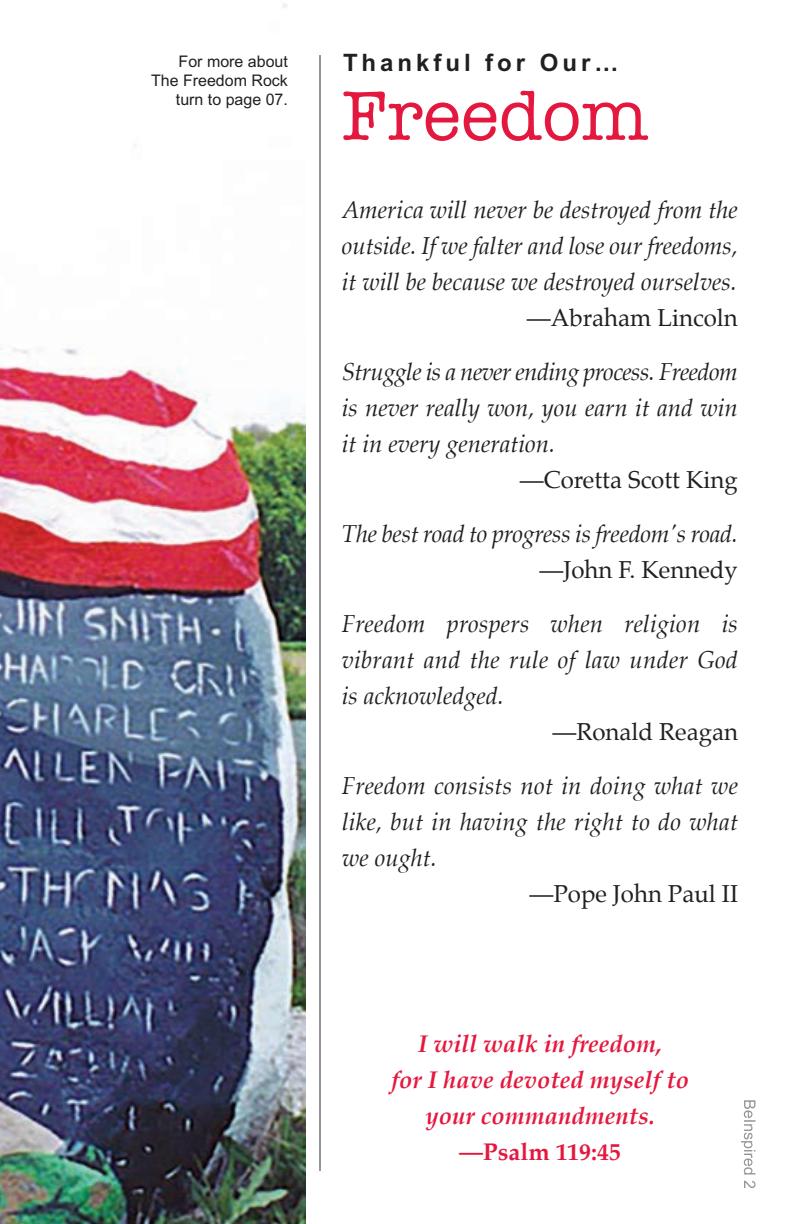
<style>
.page{position:relative;width:792px;height:1224px;background:#fff}
.page>*{position:absolute;margin:0;border:0;box-sizing:border-box;transform-origin:0 0}
.t1{font:72px "American Typewriter";color:#e4183e}
.t2{font:italic 24px/36px "Palatino";color:#231f20;text-align:right}
.t3{font:italic 700 24px/36px "Palatino";color:#e4183e;text-align:center}
.t4{font:24px "Palatino";color:#231f20}
.t5{font:italic 24px "Palatino";letter-spacing:-.025em;color:#231f20}
.t6{font:700 24px "Arial";letter-spacing:.165em;color:#231f20}
.t7{font:16px/19.2px "Arial";color:#231f20;text-align:right}
.s1{font-style:normal}
</style>
<div class="page">
<svg style="left:741px;top:1100px;width:14px;height:66px"></svg>
<svg style="left:744px;top:1181px;width:12px;height:7px"></svg>
<img style="left:0;top:4px;width:306px;height:1220px">
<hr style="left:319px;top:55px;width:2px;height:1116px;background:#939598">
<p class="t7" style="left:151px;top:52px;width:138px">For more about<br>The Freedom Rock turn to page 07.</p>
<p class="t6" style="left:343px;top:47px;width:277px">Thankful for Our…</p>
<p class="t1" style="left:342px;top:61px;width:308px">Freedom</p>
<p class="t2" style="left:342px;top:191px;width:398px">America will never be destroyed from the outside. If we falter and lose our freedoms, it will be because we destroyed ourselves. <span class="s1">—Abraham Lincoln</span></p>
<p class="t5" style="left:342px;top:351px;width:398px">Struggle is a never ending process. Freedom</p>
<p class="t2" style="left:342px;top:389px;width:398px">is never really won, you earn it and win</p>
<p class="t2" style="left:342px;top:425px;width:215px">it in every generation.</p>
<p class="t4" style="left:520px;top:460px;width:220px">—Coretta Scott King</p>
<p class="t2" style="left:342px;top:515px;width:398px">The best road to progress is freedom's road. <span class="s1">—John F. Kennedy</span></p>
<p class="t2" style="left:342px;top:605px;width:398px">Freedom prospers when religion is</p>
<p class="t2" style="left:342px;top:641px;width:398px">vibrant and the rule of law under God</p>
<p class="t2" style="left:342px;top:677px;width:163px">is acknowledged.</p>
<p class="t4" style="left:552px;top:712px;width:187px">—Ronald Reagan</p>
<p class="t2" style="left:342px;top:767px;width:398px">Freedom consists not in doing what we</p>
<p class="t2" style="left:342px;top:803px;width:398px">like, but in having the right to do what</p>
<p class="t2" style="left:342px;top:839px;width:96px">we ought.</p>
<p class="t4" style="left:529px;top:874px;width:210px">—Pope John Paul II</p>
<p class="t3" style="left:391px;top:1025px;width:300px">I will walk in freedom,<br>for I have devoted myself to your commandments. <span class="s1">—Psalm 119:45</span></p>
</div>
